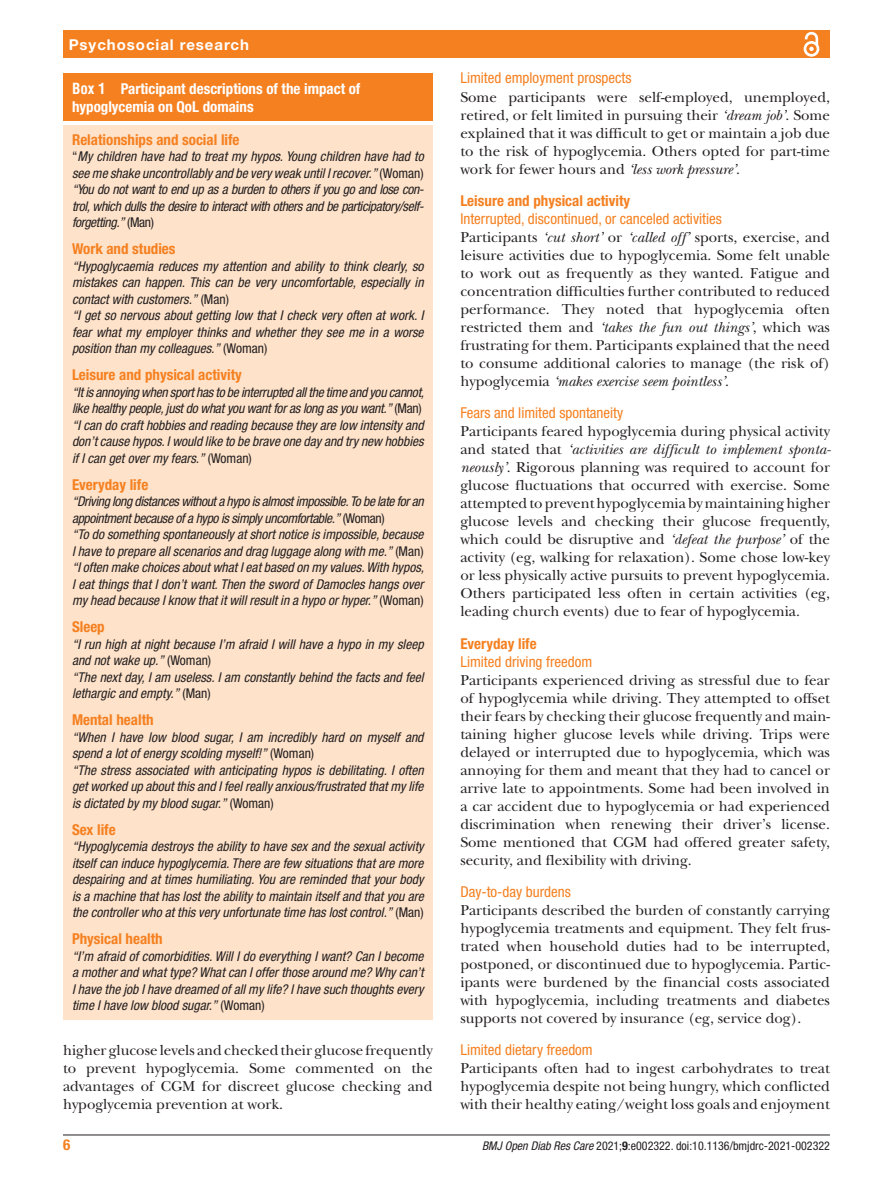
<style>
.page{position:relative;width:893px;height:1191px;background:#fff}
.page>*{position:absolute;margin:0;border:0;box-sizing:border-box;transform-origin:0 0}
.t1{font:15px/18px "New Baskerville";color:#231f20;text-align:justify}
.t2{font:condensed 15px "Helvetica Neue LT Std";color:#f58020}
.t3{font:700 condensed 15px "Helvetica Neue LT Std";color:#f58020}
.t4{font:700 condensed 15px/18px "Helvetica Neue LT Std";color:#fff}
.t5{font:700 15px "Helvetica Neue LT Std";letter-spacing:.065em;color:#fff}
.t6{font:italic condensed 13.5px/16.5px "Helvetica Neue LT Std";color:#231f20}
.t7{font:condensed 12px "Helvetica Neue LT Std";color:#231f20}
.s1{font-family:"Helvetica"}
.s2{font-style:normal}
.s3{font-style:italic}
.s4{font-weight:700}
</style>
<div class="page">
<hr style="left:63px;top:1134px;width:767px;height:1px;background:#231f20">
<div style="left:63px;top:31px;width:767px;height:27px;background:#f58020"></div>
<svg style="left:803px;top:31px;width:17px;height:26px"></svg>
<div style="left:63px;top:73px;width:370px;height:48px;background:#f58020"></div>
<div style="left:63px;top:125px;width:370px;height:894px;background:#fee2c9"></div>
<p class="t5" style="left:69px;top:35px;width:182px">Psychosocial research</p>
<p class="t4" style="left:72px;top:79px;width:290px"><span class="s1">Box 1</span> Participant descriptions of the impact of hypoglycemia on QoL domains</p>
<p class="t3" style="left:72px;top:130px;width:169px">Relationships and social life</p>
<p class="t6" style="left:72px;top:148px;width:353px;text-align:justify"><span class="s2">“</span>My children have had to treat my hypos. Young children have had to see me shake uncontrollably and be very weak until I recover.” <span class="s2">(Woman) </span>“You do not want to end up as a burden to others if you go and lose con&shy;trol, which dulls the desire to interact with others and be participatory/self&shy;forgetting.” <span class="s2">(Man)</span></p>
<p class="t3" style="left:72px;top:240px;width:105px">Work and studies</p>
<p class="t6" style="left:72px;top:258px;width:353px">“Hypoglycaemia reduces my attention and ability to think clearly, so mistakes can happen. This can be very uncomfortable, especially in contact with customers.” <span class="s2">(Man)<br></span>“I get so nervous about getting low that I check very often at work. I fear what my employer thinks and whether they see me in a worse position than my colleagues.” <span class="s2">(Woman)</span></p>
<p class="t3" style="left:72px;top:366px;width:171px">Leisure and physical activity</p>
<p class="t6" style="left:72px;top:384px;width:354px">“It is annoying when sport has to be interrupted all the time and you cannot, like healthy people, just do what you want for as long as you want.” <span class="s2">(Man) </span>“I can do craft hobbies and reading because they are low intensity and don’t cause hypos. I would like to be brave one day and try new hobbies if I can get over my fears.” <span class="s2">(Woman)</span></p>
<p class="t3" style="left:72px;top:475px;width:78px">Everyday life</p>
<p class="t6" style="left:72px;top:493px;width:354px">“Driving long distances without a hypo is almost impossible. To be late for an appointment because of a hypo is simply uncomfortable.” <span class="s2">(Woman)<br></span>“To do something spontaneously at short notice is impossible, because I have to prepare all scenarios and drag luggage along with me.” <span class="s2">(Man) </span>“I often make choices about what I eat based on my values. With hypos, I eat things that I don’t want. Then the sword of Damocles hangs over my head because I know that it will result in a hypo or hyper.” <span class="s2">(Woman)</span></p>
<p class="t3" style="left:72px;top:618px;width:34px">Sleep</p>
<p class="t6" style="left:72px;top:636px;width:353px">“I run high at night because I’m afraid I will have a hypo in my sleep and not wake up.” <span class="s2">(Woman)<br></span>“The next day, I am useless. I am constantly behind the facts and feel lethargic and empty.” <span class="s2">(Man)</span></p>
<p class="t3" style="left:72px;top:711px;width:83px">Mental health</p>
<p class="t6" style="left:72px;top:729px;width:353px">“When I have low blood sugar, I am incredibly hard on myself and spend a lot of energy scolding myself!” <span class="s2">(Woman)<br></span>“The stress associated with anticipating hypos is debilitating. I often get worked up about this and I feel really anxious/frustrated that my life is dictated by my blood sugar.” <span class="s2">(Woman)</span></p>
<p class="t3" style="left:72px;top:820px;width:45px">Sex life</p>
<p class="t6" style="left:72px;top:838px;width:353px;text-align:justify">“Hypoglycemia destroys the ability to have sex and the sexual activity itself can induce hypoglycemia. There are few situations that are more despairing and at times humiliating. You are reminded that your body is a machine that has lost the ability to maintain itself and that you are the controller who at this very unfortunate time has lost control.” <span class="s2">(Man)</span></p>
<p class="t3" style="left:72px;top:930px;width:92px">Physical health</p>
<p class="t6" style="left:72px;top:948px;width:353px;text-align:justify">“I’m afraid of comorbidities. Will I do everything I want? Can I become a mother and what type? What can I offer those around me? Why can’t I have the job I have dreamed of all my life? I have such thoughts every time I have low blood sugar.” <span class="s2">(Woman)</span></p>
<p class="t1" style="left:63px;top:1041px;width:371px">higher glucose levels and checked their glucose frequently to prevent hypoglycemia. Some commented on the advantages of CGM for discreet glucose checking and hypoglycemia prevention at work.</p>
<p class="t2" style="left:460px;top:69px;width:173px">Limited employment prospects</p>
<p class="t1" style="left:460px;top:88px;width:371px">Some participants were self-employed, unemployed, retired, or felt limited in pursuing their <span class="s3">‘dream job’</span>. Some explained that it was difficult to get or maintain a job due to the risk of hypoglycemia. Others opted for part-time work for fewer hours and <span class="s3">‘less work pressure’</span>.</p>
<p class="t3" style="left:460px;top:191px;width:171px">Leisure and physical activity</p>
<p class="t2" style="left:460px;top:210px;width:263px">Interrupted, discontinued, or canceled activities</p>
<p class="t1" style="left:460px;top:228px;width:371px">Participants <span class="s3">‘cut short’</span> or <span class="s3">‘called off’</span> sports, exercise, and leisure activities due to hypoglycemia. Some felt unable to work out as frequently as they wanted. Fatigue and concentration difficulties further contributed to reduced performance. They noted that hypoglycemia often restricted them and <span class="s3">‘takes the fun out things’</span>, which was frustrating for them. Participants explained that the need to consume additional calories to manage (the risk of) hypoglycemia <span class="s3">‘makes exercise seem pointless’</span>.</p>
<p class="t2" style="left:460px;top:404px;width:164px">Fears and limited spontaneity</p>
<p class="t1" style="left:460px;top:422px;width:372px">Participants feared hypoglycemia during physical activity and stated that <span class="s3">‘activities are difficult to implement sponta&shy;neously’</span>. Rigorous planning was required to account for glucose fluctuations that occurred with exercise. Some attempted to prevent hypoglycemia by maintaining higher glucose levels and checking their glucose frequently, which could be disruptive and <span class="s3">‘defeat the purpose’</span> of the activity (eg, walking for relaxation). Some chose low-key or less physically active pursuits to prevent hypoglycemia.<br>Others participated less often in certain activities (eg, leading church events) due to fear of hypoglycemia.</p>
<p class="t3" style="left:460px;top:634px;width:78px">Everyday life</p>
<p class="t2" style="left:460px;top:652px;width:133px">Limited driving freedom</p>
<p class="t1" style="left:460px;top:671px;width:371px">Participants experienced driving as stressful due to fear of hypoglycemia while driving. They attempted to offset their fears by checking their glucose frequently and main&shy;taining higher glucose levels while driving. Trips were delayed or interrupted due to hypoglycemia, which was annoying for them and meant that they had to cancel or arrive late to appointments. Some had been involved in a car accident due to hypoglycemia or had experienced discrimination when renewing their driver’s license.<br>Some mentioned that CGM had offered greater safety, security, and flexibility with driving.</p>
<p class="t2" style="left:460px;top:883px;width:112px">Day-to-day burdens</p>
<p class="t1" style="left:460px;top:901px;width:371px">Participants described the burden of constantly carrying hypoglycemia treatments and equipment. They felt frus&shy;trated when household duties had to be interrupted, postponed, or discontinued due to hypoglycemia. Partic&shy;ipants were burdened by the financial costs associated with hypoglycemia, including treatments and diabetes supports not covered by insurance (eg, service dog).</p>
<p class="t2" style="left:460px;top:1041px;width:134px">Limited dietary freedom</p>
<p class="t1" style="left:460px;top:1059px;width:371px">Participants often had to ingest carbohydrates to treat hypoglycemia despite not being hungry, which conflicted with their healthy eating/weight loss goals and enjoyment</p>
<p class="t3" style="left:63px;top:1135px;width:9px">6</p>
<p class="t7" style="left:482px;top:1138px;width:349px"><span class="s3">BMJ Open Diab Res Care</span> 2021;<span class="s4">9</span>:e002322. doi:10.1136/bmjdrc-2021-002322</p>
</div>
